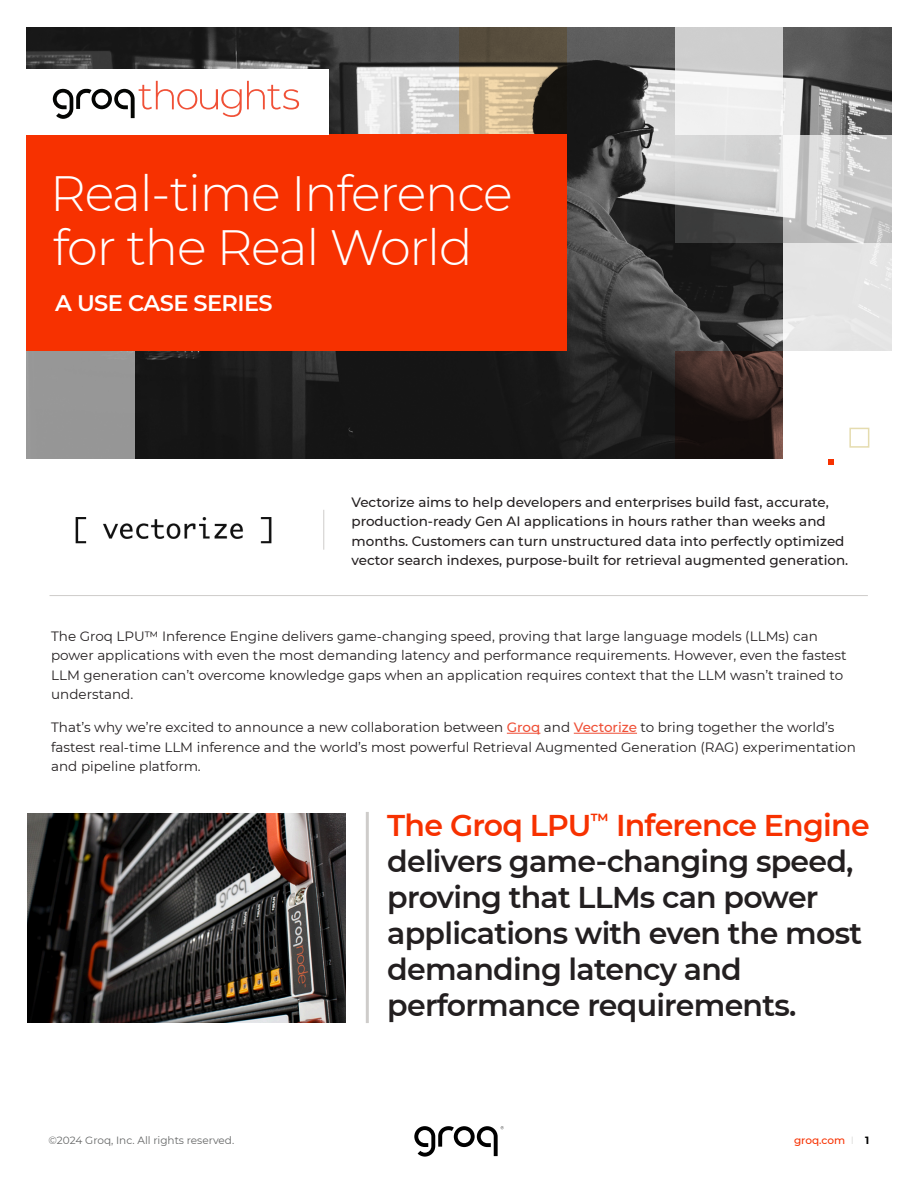
<style>
.page{position:relative;width:918px;height:1188px;background:#fff}
.page>*{position:absolute;margin:0;border:0;box-sizing:border-box;transform-origin:0 0}
.t1{font:300 49.5px "Montserrat";letter-spacing:-.025em;color:#fff}
.t2{font:600 30px/36px "Montserrat";letter-spacing:-.025em;color:#231f20}
.t3{font:600 22.5px "Montserrat";letter-spacing:-.025em;color:#fff}
.t4{font:13.5px/19.5px "Montserrat";color:#231f20}
.t5{font:500 13.5px/19.5px "Montserrat";color:#231f20}
.t6{font:10.5px "Montserrat";color:#656666}
.t7{font:500 10.5px "Montserrat";color:#f73100}
.s1{font-weight:500;color:#ef4f36}
.s2{color:#f73100}
.s3{font-weight:300;color:#ceccca}
.s4{font-weight:700;color:#000}
</style>
<div class="page">
<svg style="left:414px;top:1126px;width:90px;height:31px"></svg>
<hr style="left:507px;top:733px;width:33px;height:1px;background:#ef4f36">
<hr style="left:574px;top:733px;width:63px;height:1px;background:#ef4f36">
<img style="left:27px;top:27px;width:864px;height:432px">
<div style="left:26px;top:351px;width:109px;height:108px;background:#979797"></div>
<div style="left:783px;top:243px;width:109px;height:108px;background:#e5e5e5"></div>
<svg style="left:675px;top:351px;width:108px;height:108px"></svg>
<svg style="left:675px;top:27px;width:108px;height:108px;fill:#eee"></svg>
<svg style="left:783px;top:135px;width:109px;height:108px"></svg>
<svg style="left:675px;top:135px;width:108px;height:108px"></svg>
<svg style="left:459px;top:27px;width:108px;height:108px"></svg>
<div style="left:783px;top:351px;width:117px;height:121px;background:#fff"></div>
<svg style="left:828px;top:459px;width:6px;height:5px"></svg>
<div style="left:849px;top:428px;width:20px;height:20px;border:2px solid #e5dcaf"></div>
<div style="left:27px;top:135px;width:540px;height:216px;background:#f73100"></div>
<div style="left:26px;top:69px;width:303px;height:66px;background:#fff"></div>
<hr style="left:366px;top:812px;width:3px;height:211px;background:#ceccca">
<svg style="left:53px;top:81px;width:246px;height:38px"></svg>
<hr style="left:50px;top:595px;width:818px;height:1px;background:#ceccca">
<hr style="left:323px;top:510px;width:1px;height:40px;background:#ceccca">
<img style="left:75px;top:517px;width:197px;height:26px">
<img style="left:27px;top:813px;width:319px;height:210px">
<p class="t1" style="left:50px;top:160px;width:464px">Real-time Inference</p>
<p class="t1" style="left:53px;top:214px;width:421px">for the Real World</p>
<p class="t3" style="left:55px;top:287px;width:219px">A USE CASE SERIES</p>
<p class="t5" style="left:351px;top:492px;width:498px">Vectorize aims to help developers and enterprises build fast, accurate, production-ready Gen AI applications in hours rather than weeks and months. Customers can turn unstructured data into perfectly optimized vector search indexes, purpose-built for retrieval augmented generation.</p>
<p class="t4" style="left:51px;top:626px;width:797px">The Groq LPU™ Inference Engine delivers game-changing speed, proving that large language models (LLMs) can power applications with even the most demanding latency and performance requirements. However, even the fastest LLM generation can’t overcome knowledge gaps when an application requires context that the LLM wasn’t trained to understand.</p>
<p class="t4" style="left:51px;top:717px;width:806px">That’s why we’re excited to announce a new collaboration between <span class="s1">Groq</span> and <span class="s1">Vectorize</span> to bring together the world’s fastest real-time LLM inference and the world’s most powerful Retrieval Augmented Generation (RAG) experimentation and pipeline platform.</p>
<p class="t2" style="left:387px;top:806px;width:484px"><span class="s2">The Groq LPU</span><sup>™</sup> <span class="s2">Inference Engine </span>delivers game-changing speed, proving that LLMs can power applications with even the most demanding latency and performance requirements.</p>
<p class="t6" style="left:49px;top:1133px;width:187px">©2024 Groq, Inc. All rights reserved.</p>
<p class="t7" style="left:794px;top:1133px;width:77px">groq.com <span class="s3">I</span> <span class="s4">1</span></p>
</div>
